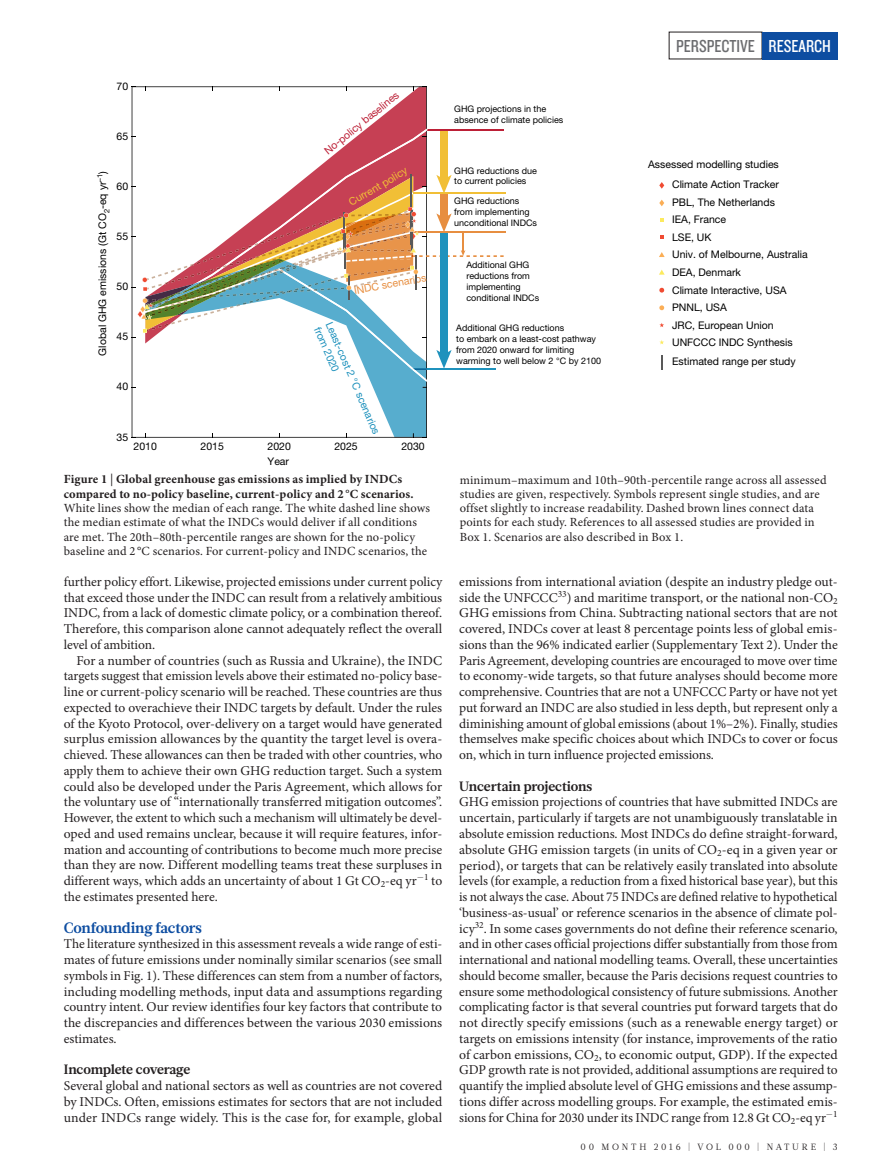
<style>
.page{position:relative;width:893px;height:1174px;background:#fff}
.page>*{position:absolute;margin:0;border:0;box-sizing:border-box;transform-origin:0 0}
.t1{font:18px "Knockout 29 Junior Ltweight";color:#6c6d70}
.t2{font:18px "Knockout 29 Junior Ltweight";color:#fff}
.t3{font:700 15px "Glosa Math";letter-spacing:-.005em;color:#0d4da1}
.t4{font:13.5px/15.8px "Minion Pro";color:#231f20;text-align:justify}
.t5{font:700 13.5px "Glosa Math";letter-spacing:-.01em;color:#231f20}
.t6{font:12.45px/14.2px "Minion Pro";letter-spacing:.01em;color:#231f20}
.t7{font:700 12.45px/14.2px "Minion Pro";letter-spacing:.01em;color:#231f20}
.t8{font:10.5px/17.5px "Helvetica Neue LT Std";color:#000}
.t9{font:10.5px/12.9px "Helvetica Neue LT Std";color:#1f92bd}
.t10{font:10.5px "Helvetica Neue LT Std";color:#bc1f36}
.t11{font:10.5px "Helvetica Neue LT Std";color:#f1bf36}
.t12{font:10.5px "Helvetica Neue LT Std";color:#e78e40}
.t13{font:9px/10.8px "Helvetica Neue LT Std";color:#000}
.t14{font:9px "Glosa Math";letter-spacing:.3em;color:#231f20}
.s1{color:#fff}
.s2{color:#4f6033}
.s3{color:#b76327}
.s4{font-weight:400}
</style>
<div class="page">
<div style="left:762px;top:32px;width:76px;height:27px;background:#0d4da1"></div>
<hr style="left:413px;top:192px;width:93px;height:2px;background:#f1bf36">
<hr style="left:413px;top:231px;width:93px;height:2px;background:#e78e40">
<svg style="left:661px;top:355px;width:1px;height:15px"></svg>
<svg style="left:659px;top:182px;width:5px;height:7px"></svg>
<svg style="left:659px;top:200px;width:5px;height:6px"></svg>
<svg style="left:660px;top:218px;width:4px;height:4px"></svg>
<svg style="left:660px;top:235px;width:4px;height:4px"></svg>
<svg style="left:659px;top:252px;width:6px;height:5px"></svg>
<svg style="left:659px;top:270px;width:6px;height:5px"></svg>
<svg style="left:659px;top:288px;width:5px;height:4px"></svg>
<svg style="left:659px;top:305px;width:5px;height:5px"></svg>
<svg style="left:659px;top:340px;width:5px;height:4px"></svg>
<svg style="left:659px;top:323px;width:5px;height:4px"></svg>
<svg style="left:132px;top:86px;width:372px;height:352px"></svg>
<h1 class="t1" style="left:676px;top:34px;width:101px">PERSPECTIVE <span class="s1">RESE</span></h1>
<h1 class="t2" style="left:798px;top:34px;width:34px">ARCH</h1>
<p class="t8" style="left:117px;top:77px;width:13px">70</p>
<p class="t10" style="left:322px;top:147px;width:94px;rotate:-39deg">No-policy baselines</p>
<p class="t11" style="left:347px;top:198px;width:67px;rotate:-31deg">Current policy</p>
<p class="t8" style="left:117px;top:127px;width:13px">65</p>
<p class="t8" style="left:93px;top:355px;width:186px;rotate:-90deg">Global GHG emissions (Gt CO<sub>2</sub>-eq yr<sup>–1</sup>)</p>
<p class="t8" style="left:117px;top:177px;width:13px">60</p>
<p class="t8" style="left:117px;top:228px;width:13px">55</p>
<p class="t12" style="left:353px;top:284px;width:75px;rotate:-10deg"><span class="s2">I</span><span class="s3">N</span>DC scenarios</p>
<p class="t8" style="left:117px;top:278px;width:13px">50</p>
<p class="t9" style="left:335px;top:319px;width:123px;rotate:67deg">Least-cost 2 °C scenarios from 2020</p>
<p class="t8" style="left:117px;top:328px;width:13px">45</p>
<p class="t8" style="left:117px;top:378px;width:13px">40</p>
<p class="t8" style="left:117px;top:428px;width:13px">35</p>
<p class="t8" style="left:134px;top:437px;width:25px">2010</p>
<p class="t8" style="left:201px;top:437px;width:25px">2015</p>
<p class="t8" style="left:268px;top:437px;width:25px">2020</p>
<p class="t8" style="left:334px;top:437px;width:25px">2025</p>
<p class="t8" style="left:268px;top:452px;width:23px">Year</p>
<p class="t8" style="left:401px;top:437px;width:25px">2030</p>
<p class="t7" style="left:64px;top:472px;width:351px">Figure 1 <span class="s4">|</span> Global greenhouse gas emissions as implied by INDCs compared to no-policy baseline, current-policy and 2 °C scenarios.</p>
<p class="t6" style="left:64px;top:501px;width:368px">White lines show the median of each range. The white dashed line shows the median estimate of what the INDCs would deliver if all conditions are met. The 20th–80th-percentile ranges are shown for the no-policy baseline and 2 °C scenarios. For current-policy and INDC scenarios, the</p>
<p class="t4" style="left:64px;top:574px;width:380px">further policy effort. Likewise, projected emissions under current policy that exceed those under the INDC can result from a relatively ambitious INDC, from a lack of domestic climate policy, or a combination thereof.<br>Therefore, this comparison alone cannot adequately reflect the overall level of ambition.</p>
<p class="t4" style="left:64px;top:652px;width:380px;text-indent:13px">For a number of countries (such as Russia and Ukraine), the INDC targets suggest that emission levels above their estimated no-policy base&shy;line or current-policy scenario will be reached. These countries are thus expected to overachieve their INDC targets by default. Under the rules of the Kyoto Protocol, over-delivery on a target would have generated surplus emission allowances by the quantity the target level is overa&shy;chieved. These allowances can then be traded with other countries, who apply them to achieve their own GHG reduction target. Such a system could also be developed under the Paris Agreement, which allows for the voluntary use of “internationally transferred mitigation outcomes”.<br>However, the extent to which such a mechanism will ultimately be devel&shy;oped and used remains unclear, because it will require features, infor&shy;mation and accounting of contributions to become much more precise than they are now. Different modelling teams treat these surpluses in different ways, which adds an uncertainty of about 1 Gt CO<sub>2</sub>-eq yr−<sup>1</sup> to the estimates presented here.</p>
<p class="t3" style="left:64px;top:917px;width:140px">Confounding factors</p>
<p class="t4" style="left:64px;top:936px;width:380px">The literature synthesized in this assessment reveals a wide range of esti&shy;mates of future emissions under nominally similar scenarios (see small symbols in Fig. 1). These differences can stem from a number of factors, including modelling methods, input data and assumptions regarding country intent. Our review identifies four key factors that contribute to the discrepancies and differences between the various 2030 emissions estimates.</p>
<p class="t5" style="left:64px;top:1060px;width:128px">Incomplete coverage</p>
<p class="t4" style="left:64px;top:1078px;width:380px">Several global and national sectors as well as countries are not covered by INDCs. Often, emissions estimates for sectors that are not included under INDCs range widely. This is the case for, for example, global</p>
<p class="t13" style="left:454px;top:103px;width:111px">GHG projections in the absence of climate policies</p>
<p class="t13" style="left:454px;top:165px;width:84px">GHG reductions due to current policies</p>
<p class="t13" style="left:454px;top:195px;width:84px">GHG reductions from implementing unconditional INDCs</p>
<p class="t13" style="left:466px;top:259px;width:74px">Additional GHG reductions from implementing conditional INDCs</p>
<p class="t13" style="left:456px;top:322px;width:146px">Additional GHG reductions<br>to embark on a least-cost pathway from 2020 onward for limiting warming to well below 2 °C by 2100</p>
<p class="t8" style="left:648px;top:155px;width:132px">Assessed modelling studies</p>
<p class="t8" style="left:672px;top:193px;width:137px">PBL, The Netherlands<br>IEA, France<br>LSE, UK<br>Univ. of Melbourne, Australia<br>DEA, Denmark<br>Climate Interactive, USA<br>PNNL, USA</p>
<p class="t8" style="left:672px;top:333px;width:122px">UNFCCC INDC Synthesis</p>
<p class="t8" style="left:672px;top:176px;width:108px">Climate Action Tracker</p>
<p class="t8" style="left:672px;top:316px;width:103px">JRC, European Union</p>
<p class="t8" style="left:672px;top:352px;width:125px">Estimated range per study</p>
<p class="t6" style="left:460px;top:472px;width:368px">minimum–maximum and 10th–90th-percentile range across all assessed studies are given, respectively. Symbols represent single studies, and are offset slightly to increase readability. Dashed brown lines connect data points for each study. References to all assessed studies are provided in Box 1. Scenarios are also described in Box 1.</p>
<p class="t4" style="left:459px;top:574px;width:380px">emissions from international aviation (despite an industry pledge out&shy;side the UNFCCC<sup>33</sup>) and maritime transport, or the national non-CO<sub>2<br></sub>GHG emissions from China. Subtracting national sectors that are not covered, INDCs cover at least 8 percentage points less of global emis&shy;sions than the 96% indicated earlier (Supplementary Text 2). Under the Paris Agreement, developing countries are encouraged to move over time to economy-wide targets, so that future analyses should become more comprehensive. Countries that are not a UNFCCC Party or have not yet put forward an INDC are also studied in less depth, but represent only a diminishing amount of global emissions (about 1%–2%). Finally, studies themselves make specific choices about which INDCs to cover or focus on, which in turn influence projected emissions.</p>
<p class="t5" style="left:459px;top:777px;width:135px">Uncertain projections</p>
<p class="t4" style="left:459px;top:794px;width:380px">GHG emission projections of countries that have submitted INDCs are uncertain, particularly if targets are not unambiguously translatable in absolute emission reductions. Most INDCs do define straight-forward, absolute GHG emission targets (in units of CO<sub>2</sub>-eq in a given year or period), or targets that can be relatively easily translated into absolute levels (for example, a reduction from a fixed historical base year), but this is not always the case. About 75 INDCs are defined relative to hypothetical ‘business-as-usual’ or reference scenarios in the absence of climate pol&shy;icy<sup>32</sup>. In some cases governments do not define their reference scenario, and in other cases official projections differ substantially from those from international and national modelling teams. Overall, these uncertainties should become smaller, because the Paris decisions request countries to ensure some methodological consistency of future submissions. Another complicating factor is that several countries put forward targets that do not directly specify emissions (such as a renewable energy target) or targets on emissions intensity (for instance, improvements of the ratio of carbon emissions, CO<sub>2</sub>, to economic output, GDP). If the expected GDP growth rate is not provided, additional assumptions are required to quantify the implied absolute level of GHG emissions and these assump&shy;tions differ across modelling groups. For example, the estimated emis&shy;sions for China for 2030 under its INDC range from 12.8 Gt CO<sub>2</sub>-eq yr−<sup>1</sup></p>
<p class="t14" style="left:581px;top:1141px;width:259px">00 Month 2016 | VOL 000 | NATURE | 3</p>
</div>
